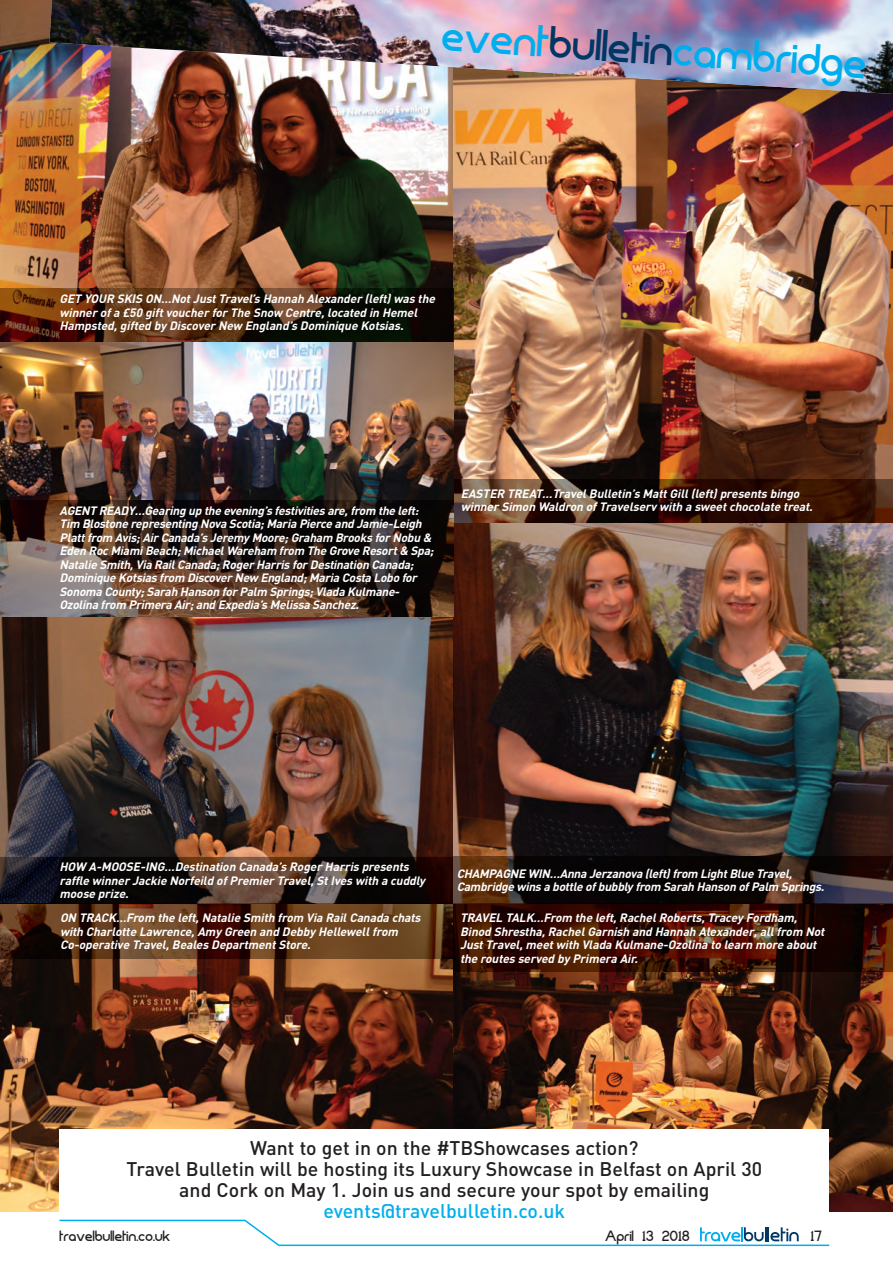
<style>
.page{position:relative;width:893px;height:1263px;background:#fff}
.page>*{position:absolute;margin:0;border:0;box-sizing:border-box;transform-origin:0 0}
.t1{font:45px "Fortune City";color:#00aeef}
.t2{font:500 19.5px/21px "DIN";color:#231f20;text-align:center}
.t3{font:500 19.5px "DIN";color:#00aeef}
.t4{font:15px "Fortune City";color:#231f20}
.t5{font:italic 700 12px/13.5px "DIN";letter-spacing:-.02em;color:#fff}
.s1{color:#003765}
</style>
<div class="page">
<img style="left:0;top:0;width:453px;height:289px">
<img style="left:0;top:958px;width:893px;height:254px">
<img style="left:453px;top:97px;width:440px;height:874px">
<img style="left:0;top:289px;width:453px;height:568px">
<img style="left:49px;top:0;width:844px;height:97px">
<div style="left:60px;top:1129px;width:769px;height:95px;background:#fff"></div>
<img style="left:453px;top:289px;width:1px;height:53px">
<img style="left:0;top:500px;width:453px;height:117px">
<img style="left:0;top:857px;width:453px;height:101px">
<img style="left:0;top:903px;width:453px;height:1px">
<img style="left:453px;top:857px;width:440px;height:47px">
<img style="left:455px;top:479px;width:438px;height:43px">
<svg style="left:59px;top:1219px;width:771px;height:28px"></svg>
<h1 class="t1" style="left:444px;top:7px;width:427px;rotate:4deg">event<span class="s1">bulletin</span>cambridge</h1>
<p class="t5" style="left:60px;top:292px;width:379px">GET YOUR SKIS ON…NotJustTravel’s Hannah Alexander (left)was the winner ofa £50 giftvoucher for The Snow Centre,located in Hemel<br>Hampsted,gifted by Discover New England’s Dominique Kotsias.</p>
<p class="t5" style="left:60px;top:504px;width:378px">AGENT READY…Gearing up the evening’s festivities are,from the left:<br>Tim Blostone representing Nova Scotia;Maria Pierce and Jamie-Leigh Plattfrom Avis;AirCanada’s Jeremy Moore;Graham Brooks forNobu &amp; Eden Roc MiamiBeach;MichaelWareham from The Grove Resort&amp; Spa; Natalie Smith,Via RailCanada;RogerHarris forDestination Canada; Dominique Kotsias from DiscoverNew England;Maria Costa Lobo for Sonoma County;Sarah Hanson forPalm Springs;Vlada Kulmane-Ozolina from Primera Air;and Expedia’s Melissa Sanchez.</p>
<p class="t5" style="left:461px;top:487px;width:356px">EASTER TREAT…TravelBulletin’s MattGill(left)presents bingo winner Simon Waldron ofTravelserv with a sweetchocolate treat.</p>
<p class="t5" style="left:60px;top:860px;width:367px">HOW A-MOOSE-ING…Destination Canada’s Roger Harris presents raffle winner Jackie Norfeild ofPremier Travel,StIves with a cuddly moose prize.</p>
<p class="t5" style="left:60px;top:911px;width:365px">ON TRACK…From the left,Natalie Smith from Via RailCanada chats with Charlotte Lawrence,Amy Green and Debby Hellewellfrom<br>Co-operative Travel,Beales DepartmentStore.</p>
<p class="t5" style="left:460px;top:911px;width:368px">TRAVEL TALK…From the left,RachelRoberts,Tracey Fordham, Binod Shrestha,RachelGarnish and Hannah Alexander,allfrom Not JustTravel,meetwith Vlada Kulmane-Ozolina to learn more about the routes served by Primera Air.</p>
<p class="t5" style="left:457px;top:867px;width:372px">CHAMPAGNE WIN…Anna Jerzanova (left)from LightBlue Travel,<br>Cambridge wins a bottle ofbubbly from Sarah Hanson ofPalm Springs.</p>
<h2 class="t2" style="left:126px;top:1137px;width:637px">Want to get in on the #TBShowcases action?<br>Travel Bulletin will be hosting its Luxury Showcase in Belfast on April 30 and Cork on May 1. Join us and secure your spot by emailing</h2>
<h2 class="t3" style="left:323px;top:1199px;width:243px">events@travelbulletin.co.uk</h2>
<p class="t4" style="left:60px;top:1227px;width:113px">travelbulletin.co.uk</p>
<p class="t4" style="left:605px;top:1227px;width:86px">April 13 2018</p>
<p class="t4" style="left:811px;top:1227px;width:13px">17</p>
</div>
